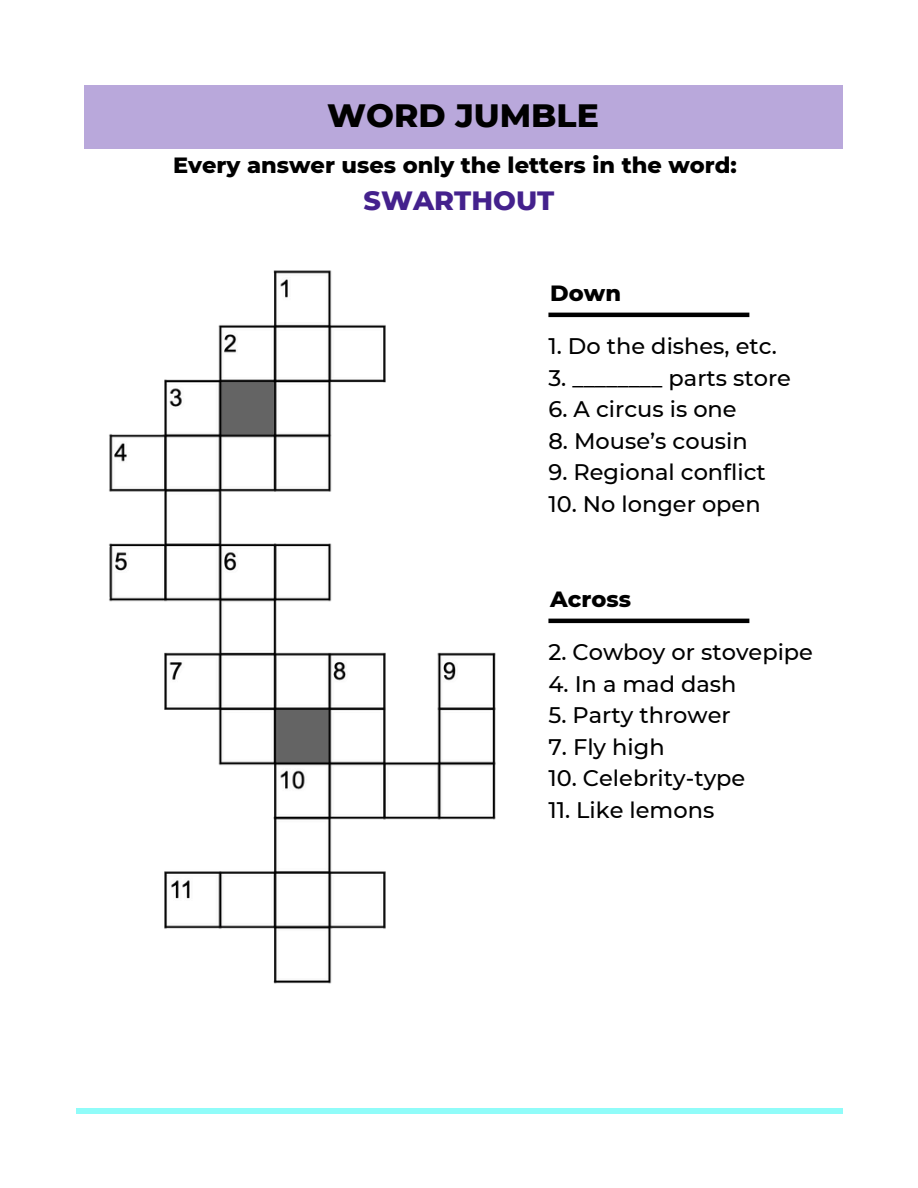
<style>
.page{position:relative;width:918px;height:1188px;background:#fff}
.page>*{position:absolute;margin:0;border:0;box-sizing:border-box;transform-origin:0 0}
.t1{font:800 33px "Montserrat";color:#000}
.t2{font:800 27px "Montserrat";color:#44218d}
.t3{font:500 22.5px "Montserrat";color:#000}
.t4{font:800 22.5px "Montserrat";color:#000}
</style>
<div class="page">
<hr style="left:548px;top:313px;width:201px;height:4px;background:#000">
<hr style="left:548px;top:619px;width:201px;height:4px;background:#000">
<div style="left:84px;top:85px;width:758px;height:63px;background:#b9a8db"></div>
<div style="left:76px;top:1108px;width:766px;height:6px;background:#90fcf9"></div>
<img style="left:109px;top:270px;width:387px;height:714px">
<p class="t1" style="left:327px;top:95px;width:273px">WORD JUMBLE</p>
<h2 class="t4" style="left:173px;top:151px;width:565px">Every answer uses only the letters in the word:</h2>
<p class="t2" style="left:364px;top:184px;width:192px">SWARTHOUT</p>
<p class="t4" style="left:550px;top:279px;width:72px">Down</p>
<p class="t3" style="left:548px;top:332px;width:230px">1. Do the dishes, etc.</p>
<p class="t3" style="left:548px;top:364px;width:244px">3. ________ parts store</p>
<p class="t3" style="left:548px;top:395px;width:190px">6. A circus is one</p>
<p class="t3" style="left:548px;top:427px;width:201px">8. Mouse’s cousin</p>
<p class="t3" style="left:548px;top:458px;width:219px">9. Regional conflict</p>
<p class="t3" style="left:548px;top:490px;width:214px">10. No longer open</p>
<p class="t4" style="left:550px;top:585px;width:82px">Across</p>
<p class="t3" style="left:548px;top:638px;width:266px">2. Cowboy or stovepipe</p>
<p class="t3" style="left:548px;top:670px;width:190px">4. In a mad dash</p>
<p class="t3" style="left:548px;top:701px;width:184px">5. Party thrower</p>
<p class="t3" style="left:548px;top:733px;width:118px">7. Fly high</p>
<p class="t3" style="left:548px;top:764px;width:198px">10. Celebrity-type</p>
<p class="t3" style="left:548px;top:796px;width:167px">11. Like lemons</p>
</div>
